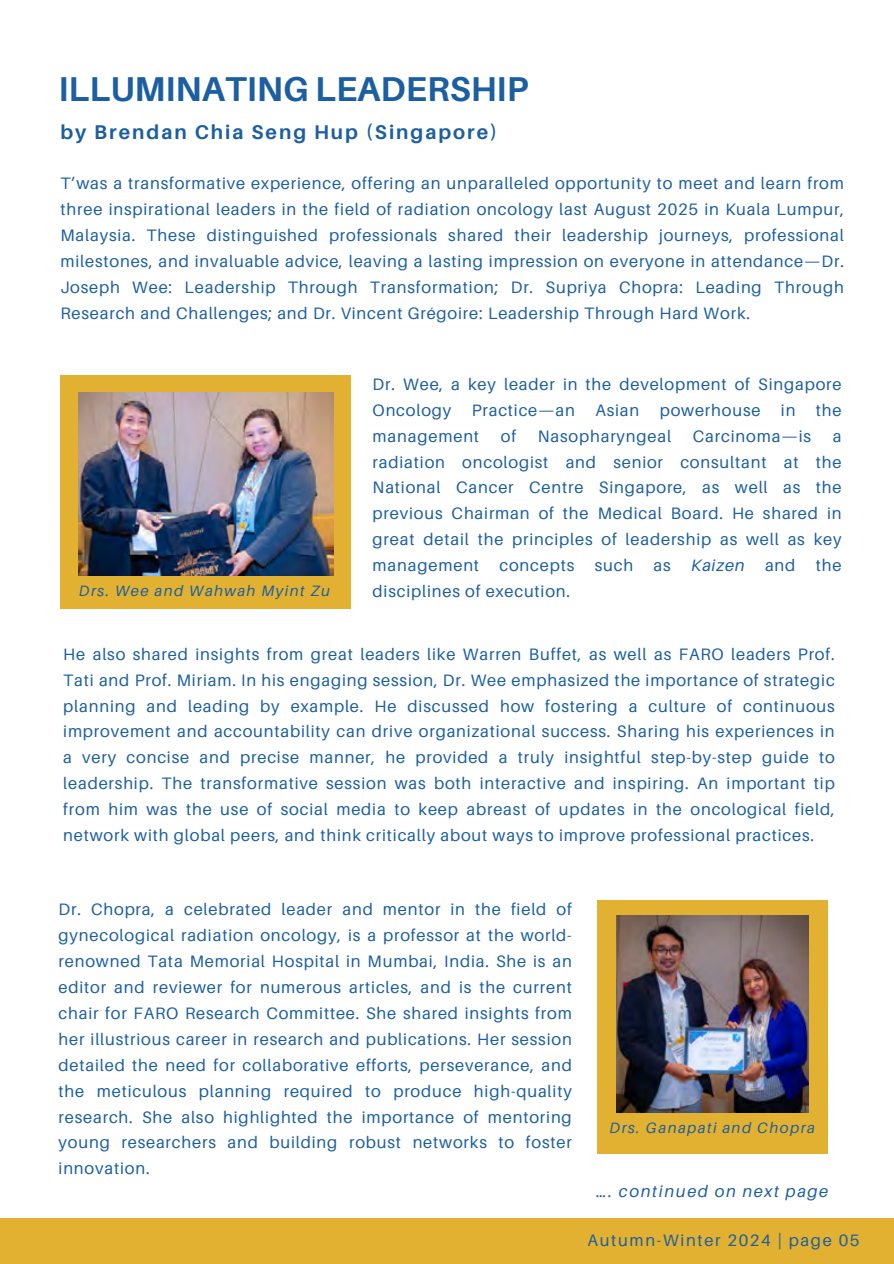
<style>
.page{position:relative;width:894px;height:1264px;background:#fff}
.page>*{position:absolute;margin:0;border:0;box-sizing:border-box;transform-origin:0 0}
.t1{font:700 34.5px "Aileron";color:#1b5ea1}
.t2{font:700 19.8px "Aileron";letter-spacing:.1em;color:#1b5ea1}
.t3{font:16.5px/25.8px "Aileron";letter-spacing:.05em;color:#1b5ea1;text-align:justify}
.t4{font:16.5px "Aileron";letter-spacing:.1em;color:#1b5ea1}
.t5{font:italic 16.5px "Aileron";letter-spacing:.1em;color:#1b5ea1}
.t6{font:italic 15px "Aileron";letter-spacing:.1em;color:#1b5ea1}
.s1{font-style:italic}
</style>
<div class="page">
<div style="left:60px;top:375px;width:291px;height:234px;background:#e2b131"></div>
<div style="left:0;top:1218px;width:893px;height:45px;background:#e2b131"></div>
<img style="left:78px;top:393px;width:255px;height:182px">
<div style="left:596px;top:900px;width:231px;height:253px;background:#e2b131"></div>
<img style="left:616px;top:915px;width:192px;height:197px">
<p class="t1" style="left:59px;top:67px;width:471px">ILLUMINATING LEADERSHIP</p>
<p class="t2" style="left:60px;top:120px;width:438px">by Brendan Chia Seng Hup (Singapore)</p>
<p class="t3" style="left:60px;top:170px;width:784px">T’was a transformative experience, offering an unparalleled opportunity to meet and learn from three inspirational leaders in the field of radiation oncology last August 2025 in Kuala Lumpur, Malaysia. These distinguished professionals shared their leadership journeys, professional milestones, and invaluable advice, leaving a lasting impression on everyone in attendance—Dr.<br>Joseph Wee: Leadership Through Transformation; Dr. Supriya Chopra: Leading Through Research and Challenges; and Dr. Vincent Grégoire: Leadership Through Hard Work.</p>
<p class="t6" style="left:79px;top:581px;width:252px">Drs. Wee and Wahwah Myint Zu</p>
<h1 class="t3" style="left:372px;top:371px;width:470px">Dr. Wee, a key leader in the development of Singapore Oncology Practice—an Asian powerhouse in the management</h1>
<h1 class="t3" style="left:500px;top:422px;width:17px">of</h1>
<h1 class="t3" style="left:537px;top:422px;width:135px">Nasopharyngeal</h1>
<h1 class="t3" style="left:692px;top:422px;width:120px">Carcinoma—is</h1>
<h1 class="t3" style="left:372px;top:422px;width:470px;text-indent:460px">a radiation oncologist and senior consultant at the National Cancer Centre Singapore, as well as the previous Chairman of the Medical Board. He shared in great detail the principles of leadership as well as key management concepts such as <span class="s1">Kaizen</span> and the disciplines of execution.</h1>
<p class="t3" style="left:63px;top:640px;width:772px">He also shared insights from great leaders like Warren Buffet, as well as FARO leaders Prof.<br>Tati and Prof. Miriam. In his engaging session, Dr. Wee emphasized the importance of strategic planning and leading by example. He discussed how fostering a culture of continuous improvement and accountability can drive organizational success. Sharing his experiences in a very concise and precise manner, he provided a truly insightful step-by-step guide to leadership. The transformative session was both interactive and inspiring. An important tip from him was the use of social media to keep abreast of updates in the oncological field, network with global peers, and think critically about ways to improve professional practices.</p>
<p class="t3" style="left:59px;top:896px;width:514px">Dr. Chopra, a celebrated leader and mentor in the field of gynecological radiation oncology, is a professor at the world&shy;renowned Tata Memorial Hospital in Mumbai, India. She is an editor and reviewer for numerous articles, and is the current chair for FARO Research Committee. She shared insights from her illustrious career in research and publications. Her session detailed the need for collaborative efforts, perseverance, and the meticulous planning required to produce high-quality research. She also highlighted the importance of mentoring young researchers and building robust networks to foster innovation.</p>
<p class="t6" style="left:609px;top:1118px;width:207px">Drs. Ganapati and Chopra</p>
<p class="t5" style="left:596px;top:1180px;width:233px">…. continued on next page</p>
<h2 class="t4" style="left:587px;top:1229px;width:273px">Autumn-Winter 2024 | page 05</h2>
</div>
